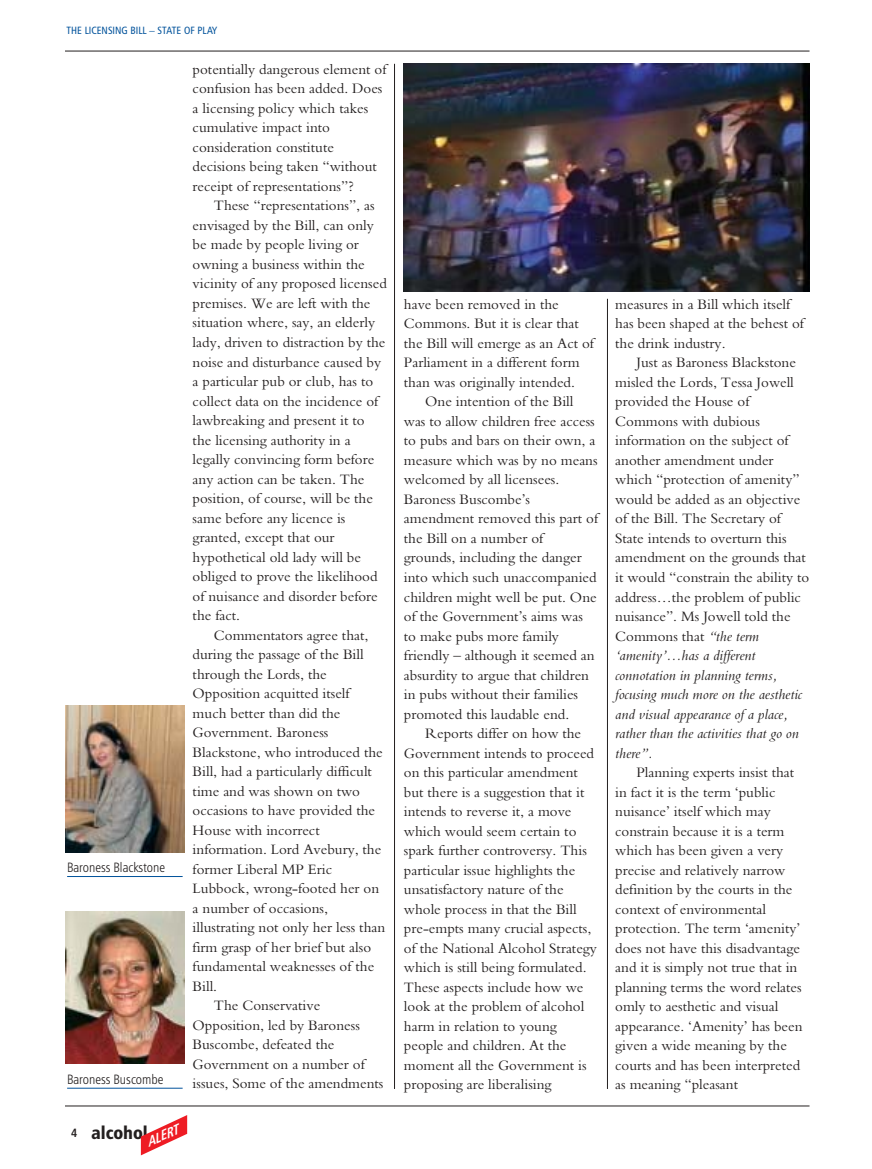
<style>
.page{position:relative;width:872px;height:1169px;background:#fff}
.page>*{position:absolute;margin:0;border:0;box-sizing:border-box;transform-origin:0 0}
.t1{font:18px "Humanist 777 BT Black Condensed B";color:#231f1f}
.t2{font:15px/19.5px "M Bembo";color:#231f1f}
.t3{font:13.5px "Humanist 777 BT Light Condensed B";color:#231f1f}
.t4{font:italic 13.5px "Humanist 777 BT Bold Condensed B";color:#fff}
.t5{font:10.5px "Humanist 777 BT Roman Condensed B";color:#00529b}
.s1{font-family:"Humanist 777 BT Bold Condensed B";font-size:12px}
.s2{font-style:italic}
</style>
<div class="page">
<hr style="left:65px;top:1105px;width:744px;height:1px;background:#231f1f">
<hr style="left:65px;top:51px;width:744px;height:1px;background:#231f1f">
<svg style="left:141px;top:1115px;width:46px;height:40px"></svg>
<hr style="left:394px;top:64px;width:1px;height:1025px;background:#231f1f">
<hr style="left:607px;top:299px;width:1px;height:790px;background:#231f1f">
<hr style="left:67px;top:876px;width:116px;height:1px;background:#00529b">
<hr style="left:67px;top:1087px;width:116px;height:1px;background:#00529b">
<img style="left:66px;top:911px;width:118px;height:152px">
<img style="left:404px;top:64px;width:405px;height:227px">
<img style="left:66px;top:705px;width:118px;height:148px">
<p class="t5" style="left:66px;top:27px;width:152px">THE LICENSING BILL – STATE OF PLAY</p>
<p class="t2" style="left:193px;top:61px;width:195px">potentially dangerous element of confusion has been added. Does a licensing policy which takes cumulative impact into consideration constitute decisions being taken “without receipt of representations”?</p>
<p class="t2" style="left:193px;top:197px;width:196px;text-indent:21px">These “representations”, as envisaged by the Bill, can only be made by people living or owning a business within the vicinity of any proposed licensed premises. We are left with the situation where, say, an elderly lady, driven to distraction by the noise and disturbance caused by a particular pub or club, has to collect data on the incidence of lawbreaking and present it to the licensing authority in a legally convincing form before any action can be taken. The position, of course, will be the same before any licence is granted, except that our hypothetical old lady will be obliged to prove the likelihood of nuisance and disorder before the fact.</p>
<p class="t2" style="left:214px;top:626px;width:156px">Commentators agree that,</p>
<p class="t2" style="left:193px;top:646px;width:172px">during the passage of the Bill</p>
<p class="t2" style="left:193px;top:665px;width:136px">through the Lords, the</p>
<p class="t2" style="left:193px;top:685px;width:158px">Opposition acquitted itself</p>
<p class="t2" style="left:193px;top:704px;width:149px">much better than did the</p>
<p class="t2" style="left:193px;top:724px;width:137px">Government. Baroness</p>
<p class="t2" style="left:193px;top:743px;width:192px">Blackstone, who introduced the</p>
<p class="t2" style="left:193px;top:763px;width:181px">Bill, had a particularly difficult</p>
<p class="t2" style="left:193px;top:782px;width:169px">time and was shown on two</p>
<p class="t2" style="left:193px;top:802px;width:184px">occasions to have provided the</p>
<p class="t2" style="left:193px;top:821px;width:129px">House with incorrect</p>
<p class="t2" style="left:193px;top:841px;width:190px">information. Lord Avebury, the</p>
<p class="t2" style="left:193px;top:860px;width:141px">former Liberal MP Eric</p>
<p class="t2" style="left:193px;top:880px;width:188px">Lubbock, wrong-footed her on</p>
<p class="t2" style="left:193px;top:899px;width:137px">a number of occasions,</p>
<p class="t2" style="left:193px;top:919px;width:194px">illustrating not only her less than</p>
<p class="t2" style="left:193px;top:938px;width:180px">firm grasp of her brief but also</p>
<p class="t2" style="left:193px;top:958px;width:183px">fundamental weaknesses of the</p>
<p class="t2" style="left:193px;top:977px;width:26px">Bill.</p>
<p class="t2" style="left:214px;top:997px;width:108px">The Conservative</p>
<p class="t2" style="left:193px;top:1016px;width:169px">Opposition, led by Baroness</p>
<p class="t2" style="left:193px;top:1036px;width:143px">Buscombe, defeated the</p>
<p class="t2" style="left:193px;top:1055px;width:173px">Government on a number of</p>
<p class="t2" style="left:193px;top:1075px;width:192px">issues, Some of the amendments</p>
<p class="t3" style="left:67px;top:859px;width:99px">Baroness Blackstone</p>
<p class="t3" style="left:67px;top:1070px;width:98px">Baroness Buscombe</p>
<p class="t1" style="left:71px;top:1125px;width:78px"><span class="s1">4</span> alcohol</p>
<p class="t4" style="left:145px;top:1138px;width:35px;rotate:-25deg">ALERT</p>
<p class="t2" style="left:404px;top:295px;width:191px">have been removed in the<br>Commons. But it is clear that the Bill will emerge as an Act of<br>Parliament in a different form than was originally intended.</p>
<p class="t2" style="left:404px;top:393px;width:196px;text-indent:21px">One intention of the Bill was to allow children free access to pubs and bars on their own, a measure which was by no means welcomed by all licensees.<br>Baroness Buscombe’s amendment removed this part of the Bill on a number of grounds, including the danger into which such unaccompanied children might well be put. One of the Government’s aims was to make pubs more family friendly – although it seemed an absurdity to argue that children in pubs without their families promoted this laudable end.</p>
<p class="t2" style="left:404px;top:724px;width:194px;text-indent:21px">Reports differ on how the<br>Government intends to proceed on this particular amendment but there is a suggestion that it intends to reverse it, a move which would seem certain to spark further controversy. This particular issue highlights the unsatisfactory nature of the whole process in that the Bill pre-empts many crucial aspects, of the National Alcohol Strategy which is still being formulated.<br>These aspects include how we look at the problem of alcohol harm in relation to young people and children. At the moment all the Government is proposing are liberalising</p>
<p class="t2" style="left:615px;top:295px;width:190px">measures in a Bill which itself has been shaped at the behest of the drink industry.</p>
<p class="t2" style="left:615px;top:354px;width:195px;text-indent:21px">Just as Baroness Blackstone misled the Lords, Tessa Jowell provided the House of<br>Commons with dubious information on the subject of another amendment under which “protection of amenity” would be added as an objective of the Bill. The Secretary of<br>State intends to overturn this amendment on the grounds that it would “constrain the ability to address…the problem of public nuisance”. Ms Jowell told the<br>Commons that <span class="s2">“the term ‘amenity’…has a different connotation in planning terms, focusing much more on the aesthetic and visual appearance of a place, rather than the activities that go on there”.</span></p>
<p class="t2" style="left:615px;top:763px;width:189px;text-indent:21px">Planning experts insist that in fact it is the term ‘public nuisance’ itself which may constrain because it is a term which has been given a very precise and relatively narrow definition by the courts in the context of environmental protection. The term ‘amenity’ does not have this disadvantage and it is simply not true that in planning terms the word relates omly to aesthetic and visual appearance. ‘Amenity’ has been given a wide meaning by the courts and has been interpreted as meaning “pleasant</p>
</div>
